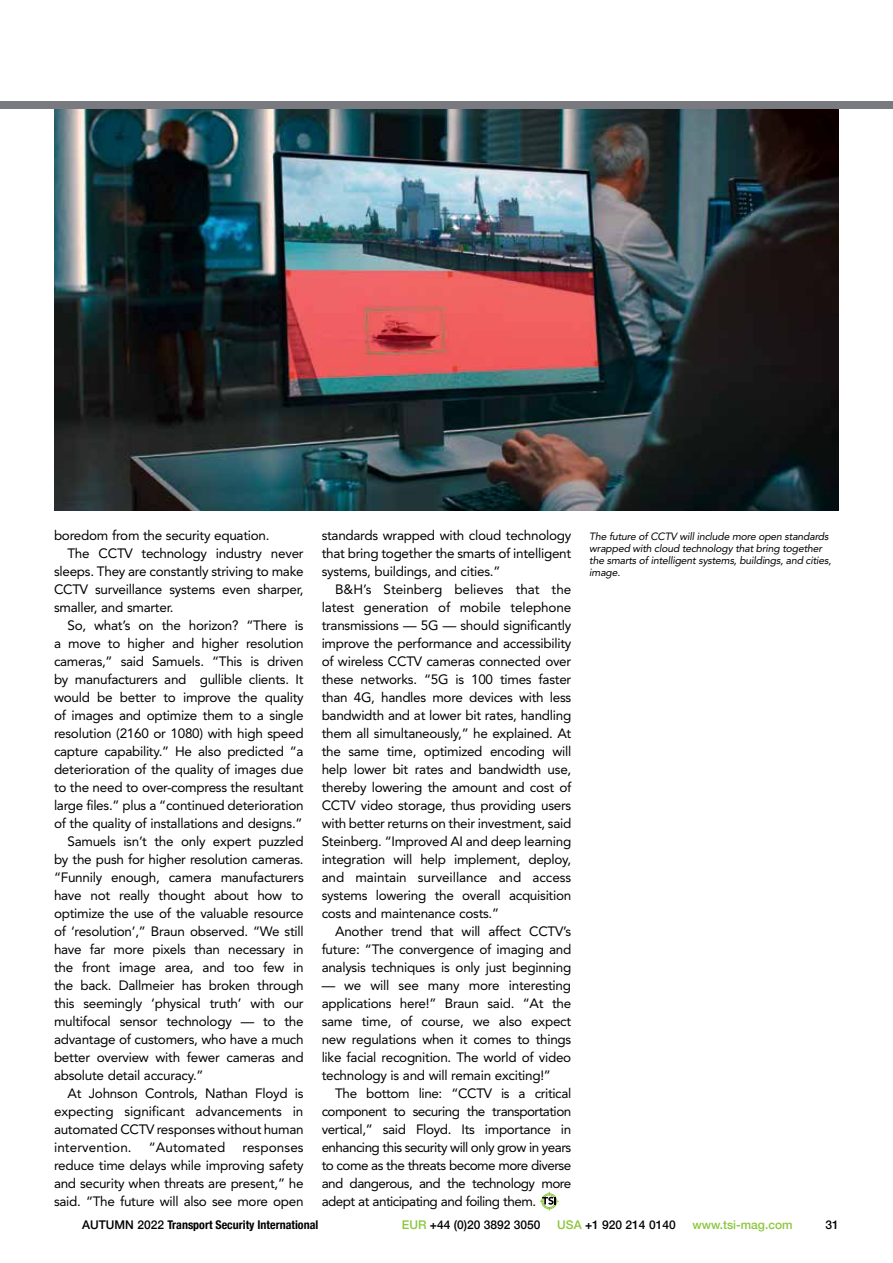
<style>
.page{position:relative;width:893px;height:1263px;background:#fff}
.page>*{position:absolute;margin:0;border:0;box-sizing:border-box;transform-origin:0 0}
.t1{font:13.5px/18px "Avenir LT Std";letter-spacing:-.02em;color:#000;text-align:justify}
.t2{font:13.5px "Avenir LT Std";letter-spacing:.005em;color:#000}
.t3{font:700 condensed 12px "Helvetica Neue";color:#000}
.t4{font:500 12px "Helvetica Neue";color:#000}
.t5{font:500 12px "Helvetica Neue";color:#8dc63f}
.t6{font:italic 10.5px/12px "Avenir LT Std";letter-spacing:-.02em;color:#000}
.s1{font-weight:500;font-stretch:normal}
.s2{color:#8dc63f}
</style>
<div class="page">
<img style="left:54px;top:109px;width:785px;height:401px">
<div style="left:0;top:102px;width:893px;height:7px;background:#797a7f"></div>
<svg style="left:540px;top:1192px;width:18px;height:18px"></svg>
<p class="t1" style="left:54px;top:526px;width:217px">boredom from the security equation.</p>
<p class="t1" style="left:68px;top:544px;width:238px">The CCTV technology industry never</p>
<p class="t1" style="left:54px;top:562px;width:251px">sleeps. They are constantly striving to make</p>
<p class="t1" style="left:54px;top:580px;width:251px">CCTV surveillance systems even sharper,</p>
<p class="t1" style="left:54px;top:598px;width:121px">smaller, and smarter.</p>
<p class="t1" style="left:68px;top:616px;width:238px">So, what’s on the horizon? “There is</p>
<p class="t1" style="left:54px;top:634px;width:251px">a move to higher and higher resolution</p>
<p class="t1" style="left:54px;top:652px;width:251px">cameras,” said Samuels. “This is driven</p>
<p class="t1" style="left:54px;top:670px;width:251px">by manufacturers and gullible clients. It</p>
<p class="t1" style="left:54px;top:688px;width:251px">would be better to improve the quality</p>
<p class="t1" style="left:54px;top:706px;width:251px">of images and optimize them to a single</p>
<p class="t1" style="left:54px;top:724px;width:251px">resolution (2160 or 1080) with high speed</p>
<p class="t1" style="left:54px;top:742px;width:251px">capture capability.” He also predicted “a</p>
<p class="t1" style="left:54px;top:760px;width:251px">deterioration of the quality of images due</p>
<p class="t1" style="left:54px;top:778px;width:251px">to the need to over-compress the resultant</p>
<p class="t1" style="left:54px;top:796px;width:251px">large files.” plus a “continued deterioration</p>
<p class="t1" style="left:54px;top:814px;width:250px">of the quality of installations and designs.”</p>
<p class="t1" style="left:68px;top:832px;width:238px">Samuels isn’t the only expert puzzled</p>
<p class="t1" style="left:54px;top:850px;width:251px">by the push for higher resolution cameras.</p>
<p class="t1" style="left:54px;top:868px;width:251px">“Funnily enough, camera manufacturers</p>
<p class="t1" style="left:54px;top:886px;width:251px">have not really thought about how to</p>
<p class="t1" style="left:54px;top:904px;width:251px">optimize the use of the valuable resource</p>
<p class="t1" style="left:54px;top:922px;width:251px">of ‘resolution’,” Braun observed. “We still</p>
<p class="t1" style="left:54px;top:940px;width:251px">have far more pixels than necessary in</p>
<p class="t1" style="left:54px;top:958px;width:251px">the front image area, and too few in</p>
<p class="t1" style="left:54px;top:976px;width:251px">the back. Dallmeier has broken through</p>
<p class="t1" style="left:54px;top:994px;width:251px">this seemingly ‘physical truth’ with our</p>
<p class="t1" style="left:54px;top:1012px;width:251px">multifocal sensor technology — to the</p>
<p class="t1" style="left:54px;top:1030px;width:251px">advantage of customers, who have a much</p>
<p class="t1" style="left:54px;top:1048px;width:251px">better overview with fewer cameras and</p>
<p class="t1" style="left:54px;top:1066px;width:151px">absolute detail accuracy.”</p>
<p class="t1" style="left:68px;top:1084px;width:238px">At Johnson Controls, Nathan Floyd is</p>
<p class="t1" style="left:54px;top:1102px;width:251px">expecting significant advancements in</p>
<p class="t1" style="left:54px;top:1120px;width:251px">automated CCTV responses without human</p>
<p class="t2" style="left:54px;top:1139px;width:79px">intervention.</p>
<p class="t2" style="left:149px;top:1139px;width:78px">“Automated</p>
<p class="t1" style="left:54px;top:1138px;width:251px;text-indent:188px">responses reduce time delays while improving safety and security when threats are present,” he said. “The future will also see more open</p>
<p class="t1" style="left:322px;top:526px;width:251px">standards wrapped with cloud technology that bring together the smarts of intelligent systems, buildings, and cities.”</p>
<p class="t1" style="left:322px;top:580px;width:251px;text-indent:14px">B&amp;H’s Steinberg believes that the latest generation of mobile telephone transmissions — 5G — should significantly improve the performance and accessibility of wireless CCTV cameras connected over these networks. “5G is 100 times faster than 4G, handles more devices with less bandwidth and at lower bit rates, handling them all simultaneously,” he explained. At the same time, optimized encoding will help lower bit rates and bandwidth use, thereby lowering the amount and cost of CCTV video storage, thus providing users with better returns on their investment, said Steinberg. “Improved AI and deep learning integration will help implement, deploy, and maintain surveillance and access systems lowering the overall acquisition costs and maintenance costs.”</p>
<p class="t1" style="left:322px;top:922px;width:251px;text-indent:14px">Another trend that will affect CCTV’s future: “The convergence of imaging and analysis techniques is only just beginning</p>
<p class="t1" style="left:322px;top:976px;width:251px">— we will see many more interesting applications here!” Braun said. “At the same time, of course, we also expect new regulations when it comes to things like facial recognition. The world of video technology is and will remain exciting!”</p>
<p class="t1" style="left:322px;top:1084px;width:251px;text-indent:14px">The bottom line: “CCTV is a critical component to securing the transportation vertical,” said Floyd. Its importance in enhancing this security will only grow in years to come as the threats become more diverse and dangerous, and the technology more adept at anticipating and foiling them.</p>
<p class="t6" style="left:589px;top:531px;width:244px">The future of CCTV will include more open standards wrapped with cloud technology that bring together the smarts of intelligent systems, buildings, and cities, image.</p>
<p class="t3" style="left:82px;top:1214px;width:238px"><span class="s1">AUTUMN 2022</span> Transport Security International</p>
<p class="t4" style="left:402px;top:1215px;width:140px"><span class="s2">EUR</span> +44 (0)20 3892 3050</p>
<p class="t4" style="left:557px;top:1215px;width:120px"><span class="s2">USA</span> +1 920 214 0140</p>
<p class="t5" style="left:692px;top:1215px;width:102px">www.tsi-mag.com</p>
<p class="t4" style="left:826px;top:1215px;width:15px">31</p>
</div>
